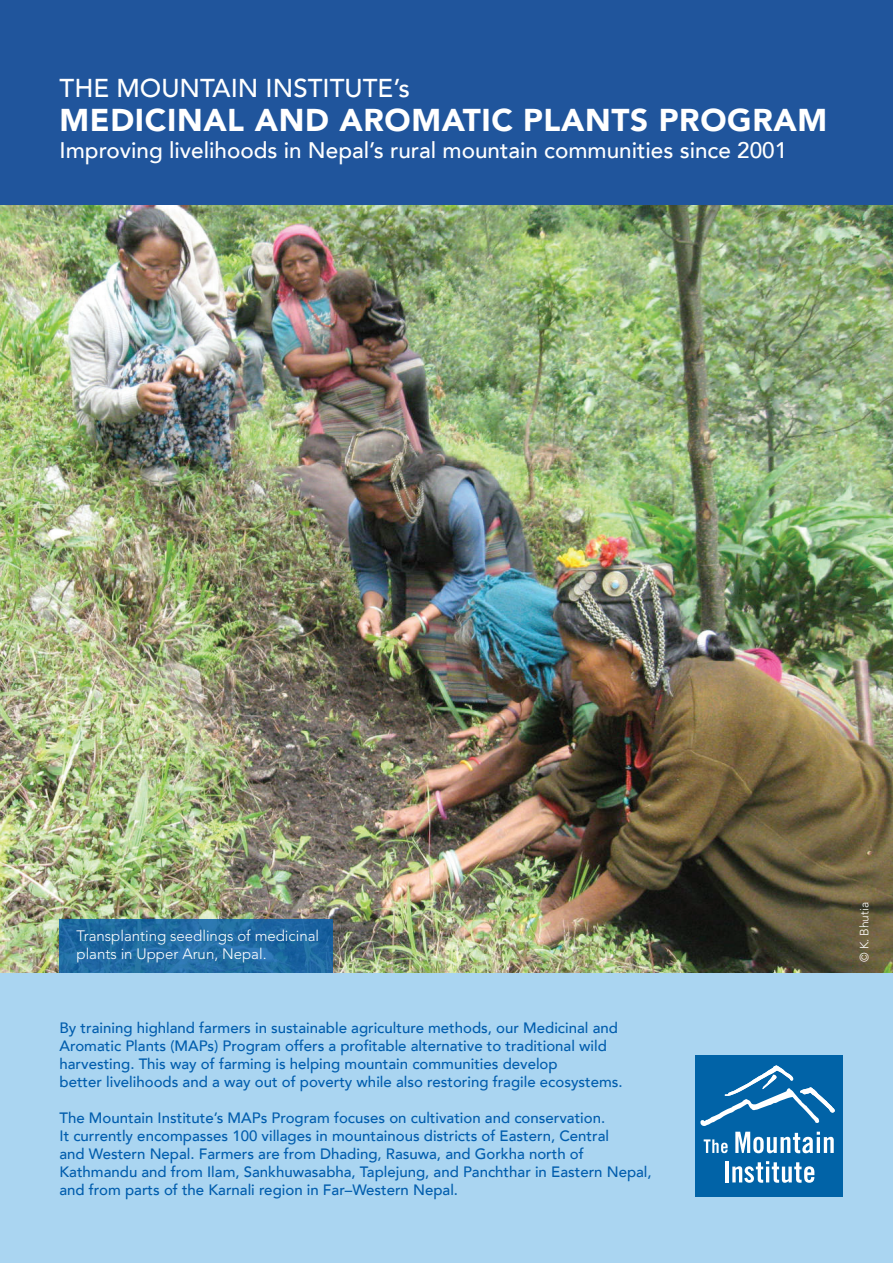
<style>
.page{position:relative;width:893px;height:1263px;background:#fff}
.page>*{position:absolute;margin:0;border:0;box-sizing:border-box;transform-origin:0 0}
.t1{font:900 31.5px "Avenir LT";letter-spacing:.02em;color:#fff}
.t2{font:500 25.8px "Avenir LT";color:#fff}
.t3{font:500 22.5px "Avenir LT";color:#fff}
.t4{font:500 15px/18px "Avenir LT";color:#015dad}
.t5{font:300 15px/18px "Avenir LT Std";color:#fff}
.t6{font:300 12px "Avenir LT Std";color:#fff}
</style>
<div class="page">
<img style="left:0;top:204px;width:893px;height:770px">
<svg style="left:60px;top:919px;width:273px;height:55px;background:#226da5"></svg>
<div style="left:0;top:0;width:893px;height:204px;background:#20559c"></div>
<div style="left:0;top:974px;width:893px;height:289px;background:#aad5f1"></div>
<div style="left:695px;top:1055px;width:148px;height:141px;background:#0163a7"></div>
<svg style="left:704px;top:1139px;width:24px;height:14px"></svg>
<svg style="left:735px;top:1132px;width:99px;height:21px"></svg>
<hr style="left:725px;top:1161px;width:4px;height:21px;background:#fff">
<svg style="left:732px;top:1161px;width:82px;height:22px"></svg>
<svg style="left:700px;top:1065px;width:135px;height:61px"></svg>
<h2 class="t2" style="left:60px;top:73px;width:352px">THE MOUNTAIN INSTITUTE’s</h2>
<h1 class="t1" style="left:60px;top:101px;width:769px">MEDICINAL AND AROMATIC PLANTS PROGRAM</h1>
<h3 class="t3" style="left:60px;top:138px;width:729px">Improving livelihoods in Nepal’s rural mountain communities since 2001</h3>
<p class="t5" style="left:77px;top:927px;width:244px">Transplanting seedlings of medicinal plants in Upper Arun, Nepal.</p>
<p class="t4" style="left:60px;top:1019px;width:565px">By training highland farmers in sustainable agriculture methods, our Medicinal and Aromatic Plants (MAPs) Program offers a profitable alternative to traditional wild harvesting. This way of farming is helping mountain communities develop<br>better livelihoods and a way out of poverty while also restoring fragile ecosystems.</p>
<p class="t4" style="left:60px;top:1109px;width:594px">The Mountain Institute’s MAPs Program focuses on cultivation and conservation.<br>It currently encompasses 100 villages in mountainous districts of Eastern, Central<br>and Western Nepal. Farmers are from Dhading, Rasuwa, and Gorkha north of Kathmandu and from Ilam, Sankhuwasabha, Taplejung, and Panchthar in Eastern Nepal, and from parts of the Karnali region in Far–Western Nepal.</p>
<p class="t6" style="left:857px;top:962px;width:62px;rotate:-90deg">© K. Bhutia</p>
</div>
